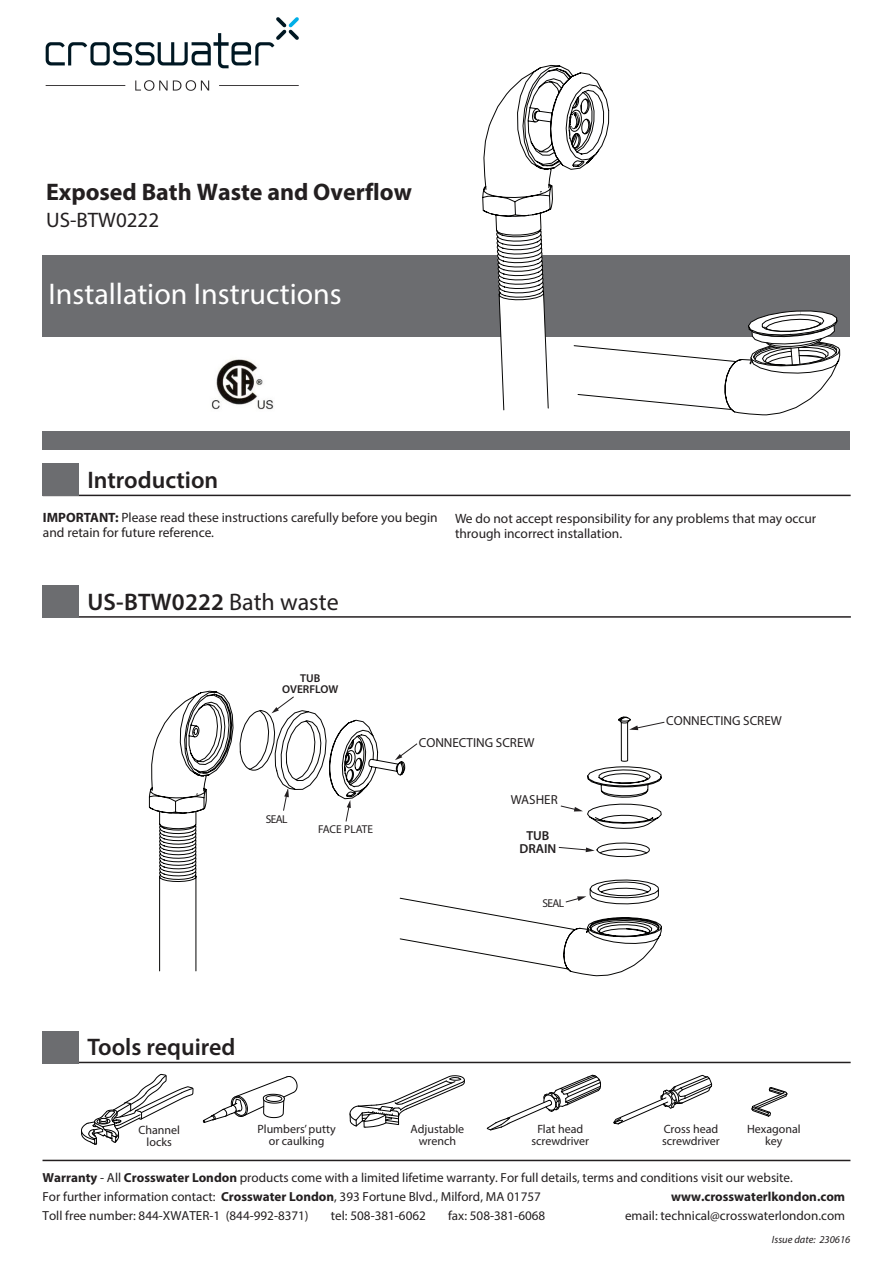
<style>
.page{position:relative;width:893px;height:1263px;background:#fff}
.page>*{position:absolute;margin:0;border:0;box-sizing:border-box;transform-origin:0 0}
.t1{font:30px "Myriad Pro";color:#fff}
.t2{font:600 24px "Myriad Pro";color:#231f20}
.t3{font:700 24px "Myriad Pro";color:#231f20}
.t4{font:21px "Myriad Pro";color:#231f20}
.t5{font:13.5px/15.8px "Myriad Pro";color:#231f20}
.t6{font:13.2px/19.2px "Myriad Pro";color:#231f20}
.t7{font:700 13.2px "Myriad Pro";color:#231f20}
.t8{font:13.05px "Myriad Pro";color:#231f20}
.t9{font:600 13.05px/13px "Myriad Pro";color:#231f20;text-align:center}
.t10{font:12px/12px "Myriad Pro";color:#231f20;text-align:center}
.t11{font:600 11.4px/11.4px "Myriad Pro";color:#231f20;text-align:center}
.t12{font:11.4px "Myriad Pro";color:#231f20}
.t13{font:11.4px "Myriad Pro";letter-spacing:-.055em;color:#231f20}
.t14{font:italic 10.5px "Myriad Pro";color:#231f20}
.s1{font-weight:700}
.s2{font-weight:400}
</style>
<div class="page">
<img style="left:211px;top:359px;width:63px;height:51px">
<div style="left:43px;top:431px;width:807px;height:18px;background:#6c6d70"></div>
<div style="left:43px;top:255px;width:807px;height:81px;background:#6c6d70"></div>
<hr style="left:43px;top:1160px;width:807px;height:1px;background:#231f20">
<svg style="left:349px;top:1075px;width:116px;height:53px"></svg>
<svg style="left:81px;top:1074px;width:113px;height:71px"></svg>
<svg style="left:203px;top:1076px;width:95px;height:47px"></svg>
<svg style="left:486px;top:1074px;width:115px;height:57px"></svg>
<svg style="left:613px;top:1074px;width:100px;height:51px"></svg>
<svg style="left:751px;top:1087px;width:37px;height:30px"></svg>
<hr style="left:43px;top:495px;width:808px;height:1px;background:#231f20">
<div style="left:43px;top:464px;width:36px;height:32px;background:#6c6d70"></div>
<hr style="left:43px;top:616px;width:808px;height:2px;background:#231f20">
<div style="left:43px;top:585px;width:36px;height:33px;background:#6c6d70"></div>
<hr style="left:43px;top:1062px;width:808px;height:1px;background:#231f20">
<div style="left:43px;top:1031px;width:36px;height:32px;background:#6c6d70"></div>
<svg style="left:410px;top:716px;width:252px;height:260px"></svg>
<svg style="left:565px;top:896px;width:21px;height:7px"></svg>
<svg style="left:560px;top:805px;width:23px;height:6px"></svg>
<svg style="left:558px;top:842px;width:92px;height:15px"></svg>
<svg style="left:148px;top:690px;width:262px;height:282px"></svg>
<svg style="left:239px;top:696px;width:56px;height:75px"></svg>
<svg style="left:345px;top:800px;width:6px;height:22px"></svg>
<svg style="left:283px;top:789px;width:6px;height:22px"></svg>
<svg style="left:395px;top:743px;width:23px;height:17px"></svg>
<svg style="left:629px;top:721px;width:36px;height:9px"></svg>
<svg style="left:471px;top:64px;width:138px;height:347px"></svg>
<svg style="left:573px;top:300px;width:277px;height:116px"></svg>
<img style="left:45px;top:17px;width:254px;height:74px">
<h2 class="t3" style="left:46px;top:177px;width:367px">Exposed Bath Waste and Overflow</h2>
<h3 class="t4" style="left:46px;top:207px;width:115px">US-BTW0222</h3>
<h1 class="t1" style="left:48px;top:275px;width:295px">Installation Instructions</h1>
<h2 class="t2" style="left:87px;top:465px;width:132px">Introduction</h2>
<p class="t5" style="left:43px;top:509px;width:396px"><span class="s1">IMPORTANT:</span> Please read these instructions carefully before you begin and retain for future reference.</p>
<p class="t5" style="left:455px;top:510px;width:363px">We do not accept responsibility for any problems that may occur through incorrect installation.</p>
<h2 class="t2" style="left:87px;top:586px;width:253px">US-BTW0222 <span class="s2">Bath waste</span></h2>
<p class="t11" style="left:282px;top:672px;width:58px">TUB<br>OVERFLOW</p>
<p class="t8" style="left:666px;top:713px;width:117px">CONNECTING SCREW</p>
<p class="t13" style="left:266px;top:812px;width:23px">SEAL</p>
<p class="t12" style="left:318px;top:822px;width:56px">FACE PLATE</p>
<p class="t8" style="left:419px;top:734px;width:117px">CONNECTING SCREW</p>
<p class="t8" style="left:511px;top:792px;width:48px">WASHER</p>
<p class="t9" style="left:519px;top:829px;width:39px">TUB<br>DRAIN</p>
<p class="t13" style="left:542px;top:896px;width:23px">SEAL</p>
<h2 class="t2" style="left:87px;top:1032px;width:150px">Tools required</h2>
<p class="t10" style="left:411px;top:1122px;width:55px">Adjustable wrench</p>
<p class="t10" style="left:138px;top:1123px;width:43px">Channel locks</p>
<p class="t10" style="left:257px;top:1122px;width:80px">Plumbers’ putty or caulking</p>
<p class="t10" style="left:531px;top:1122px;width:59px">Flat head screwdriver</p>
<p class="t10" style="left:662px;top:1122px;width:59px;text-align:left">Cross head screwdriver</p>
<p class="t10" style="left:747px;top:1122px;width:55px">Hexagonal key</p>
<p class="t6" style="left:43px;top:1167px;width:752px"><span class="s1">Warranty</span> - All <span class="s1">Crosswater London</span> products come with a limited lifetime warranty. For full details, terms and conditions visit our website.<br>For further information contact: <span class="s1">Crosswater London</span>, 393 Fortune Blvd., Milford, MA 01757<br>Toll free number: 844-XWATER-1 (844-992-8371)</p>
<p class="t7" style="left:671px;top:1187px;width:176px">www.crosswaterlkondon.com</p>
<p class="t6" style="left:625px;top:1206px;width:222px">email: technical@crosswaterlondon.com</p>
<p class="t6" style="left:331px;top:1206px;width:96px">tel: 508-381-6062</p>
<p class="t6" style="left:448px;top:1206px;width:99px">fax: 508-381-6068</p>
<p class="t14" style="left:772px;top:1233px;width:80px">Issue date: 230616</p>
</div>
